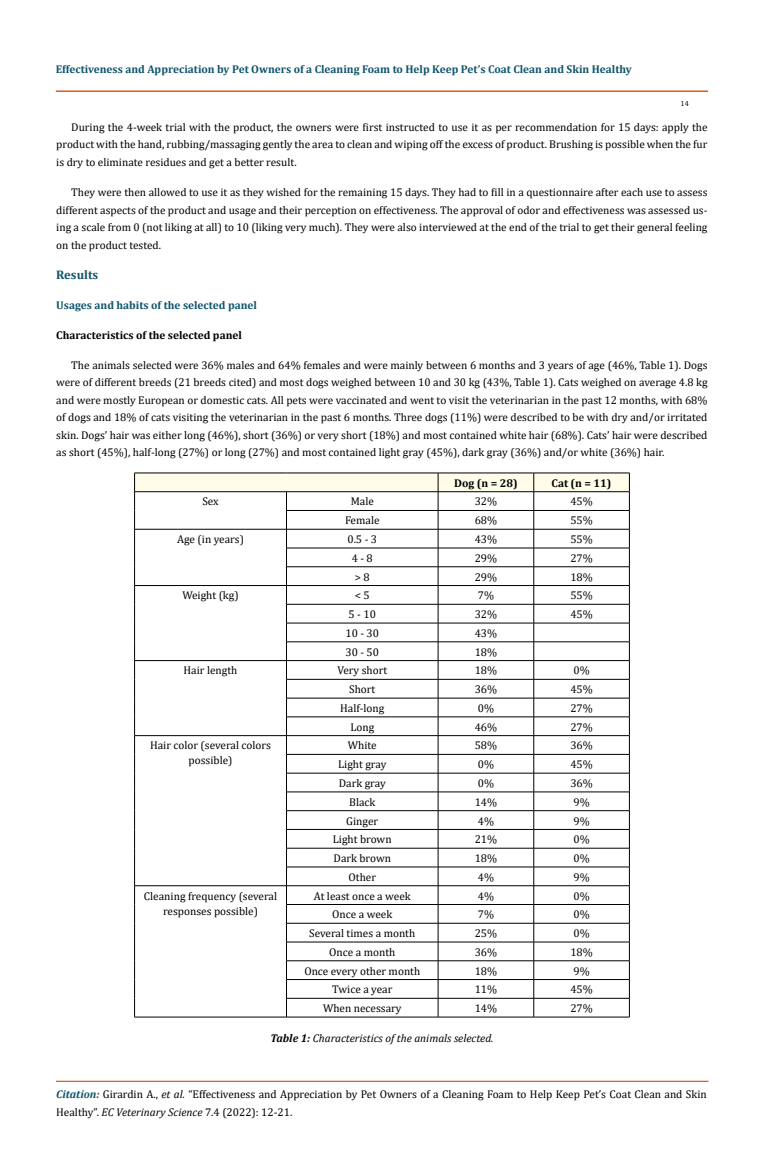
<style>
.page{position:relative;width:764px;height:1172px;background:#fff}
.page>*{position:absolute;margin:0;border:0;box-sizing:border-box;transform-origin:0 0}
.t1{font:700 12.5px "Cambria";color:#0e546a}
.t2{font:11.25px/17.5px "Cambria";color:#000;text-align:justify}
.t3{font:700 11.25px "Cambria";color:#0e546a}
.t4{font:700 11.25px "Cambria";color:#000}
.t5{font:italic 11.25px "Cambria";color:#000}
.t6{font:7.5px "Cambria";color:#000}
.s1{font-weight:700}
.s2{font-weight:700;font-style:italic;color:#0e546a}
.s3{font-style:italic}
</style>
<div class="page">
<div style="left:56px;top:91px;width:651px;height:1px;border:1px solid #e05d1a"></div>
<hr style="left:57px;top:1081px;width:651px;height:1px;background:#e05d1a">
<hr style="left:134px;top:472px;width:152px;height:1px;background:#000">
<hr style="left:286px;top:472px;width:152px;height:1px;background:#000">
<hr style="left:438px;top:472px;width:96px;height:1px;background:#000">
<hr style="left:534px;top:472px;width:95px;height:1px;background:#000">
<svg style="left:134px;top:473px;width:496px;height:543px"></svg>
<hr style="left:134px;top:1016px;width:152px;height:1px;background:#000">
<hr style="left:286px;top:1016px;width:152px;height:1px;background:#000">
<hr style="left:438px;top:1016px;width:96px;height:1px;background:#000">
<hr style="left:534px;top:1016px;width:95px;height:1px;background:#000">
<p class="t3" style="left:56px;top:61px;width:578px">Effectiveness and Appreciation by Pet Owners of a Cleaning Foam to Help Keep Pet’s Coat Clean and Skin Healthy</p>
<p class="t6" style="left:680px;top:98px;width:10px">14</p>
<p class="t2" style="left:56px;top:118px;width:653px;text-indent:15px">During the 4-week trial with the product, the owners were first instructed to use it as per recommendation for 15 days: apply the product with the hand, rubbing/massaging gently the area to clean and wiping off the excess of product. Brushing is possible when the fur is dry to eliminate residues and get a better result.</p>
<p class="t2" style="left:56px;top:183px;width:653px;text-indent:15px">They were then allowed to use it as they wished for the remaining 15 days. They had to fill in a questionnaire after each use to assess different aspects of the product and usage and their perception on effectiveness. The approval of odor and effectiveness was assessed us&shy;ing a scale from 0 (not liking at all) to 10 (liking very much). They were also interviewed at the end of the trial to get their general feeling on the product tested.</p>
<p class="t1" style="left:56px;top:265px;width:44px">Results</p>
<p class="t3" style="left:56px;top:297px;width:202px">Usages and habits of the selected panel</p>
<p class="t4" style="left:56px;top:327px;width:187px">Characteristics of the selected panel</p>
<p class="t2" style="left:56px;top:356px;width:653px;text-indent:15px">The animals selected were 36% males and 64% females and were mainly between 6 months and 3 years of age (46%, Table 1). Dogs were of different breeds (21 breeds cited) and most dogs weighed between 10 and 30 kg (43%, Table 1). Cats weighed on average 4.8 kg and were mostly European or domestic cats. All pets were vaccinated and went to visit the veterinarian in the past 12 months, with 68% of dogs and 18% of cats visiting the veterinarian in the past 6 months. Three dogs (11%) were described to be with dry and/or irritated skin. Dogs’ hair was either long (46%), short (36%) or very short (18%) and most contained white hair (68%). Cats’ hair were described as short (45%), half-long (27%) or long (27%) and most contained light gray (45%), dark gray (36%) and/or white (36%) hair.</p>
<p class="t4" style="left:454px;top:475px;width:65px">Dog (n = 28)</p>
<p class="t4" style="left:551px;top:475px;width:61px">Cat (n = 11)</p>
<p class="t2" style="left:202px;top:493px;width:18px">Sex</p>
<p class="t2" style="left:351px;top:493px;width:25px">Male</p>
<p class="t2" style="left:475px;top:493px;width:24px">32%</p>
<p class="t2" style="left:570px;top:493px;width:24px">45%</p>
<p class="t2" style="left:345px;top:511px;width:36px">Female</p>
<p class="t2" style="left:475px;top:511px;width:24px">68%</p>
<p class="t2" style="left:570px;top:511px;width:24px">55%</p>
<p class="t2" style="left:177px;top:530px;width:68px">Age (in years)</p>
<p class="t2" style="left:347px;top:530px;width:31px">0.5 - 3</p>
<p class="t2" style="left:475px;top:530px;width:24px">43%</p>
<p class="t2" style="left:570px;top:530px;width:24px">55%</p>
<p class="t2" style="left:352px;top:549px;width:23px">4 - 8</p>
<p class="t2" style="left:475px;top:549px;width:24px">29%</p>
<p class="t2" style="left:570px;top:549px;width:24px">27%</p>
<p class="t2" style="left:355px;top:568px;width:16px">&gt; 8</p>
<p class="t2" style="left:475px;top:568px;width:24px">29%</p>
<p class="t2" style="left:570px;top:568px;width:24px">18%</p>
<p class="t2" style="left:182px;top:586px;width:58px">Weight (kg)</p>
<p class="t2" style="left:355px;top:586px;width:16px">&lt; 5</p>
<p class="t2" style="left:478px;top:586px;width:18px">7%</p>
<p class="t2" style="left:570px;top:586px;width:24px">55%</p>
<p class="t2" style="left:349px;top:605px;width:29px">5 - 10</p>
<p class="t2" style="left:475px;top:605px;width:24px">32%</p>
<p class="t2" style="left:570px;top:605px;width:24px">45%</p>
<p class="t2" style="left:345px;top:624px;width:35px">10 - 30</p>
<p class="t2" style="left:475px;top:624px;width:24px">43%</p>
<p class="t2" style="left:345px;top:643px;width:35px">30 - 50</p>
<p class="t2" style="left:475px;top:643px;width:24px">18%</p>
<p class="t2" style="left:184px;top:661px;width:55px">Hair length</p>
<p class="t2" style="left:337px;top:661px;width:51px">Very short</p>
<p class="t2" style="left:475px;top:661px;width:24px">18%</p>
<p class="t2" style="left:573px;top:661px;width:18px">0%</p>
<p class="t2" style="left:349px;top:680px;width:28px">Short</p>
<p class="t2" style="left:475px;top:680px;width:24px">36%</p>
<p class="t2" style="left:570px;top:680px;width:24px">45%</p>
<p class="t2" style="left:340px;top:699px;width:46px">Half-long</p>
<p class="t2" style="left:478px;top:699px;width:18px">0%</p>
<p class="t2" style="left:570px;top:699px;width:24px">27%</p>
<p class="t2" style="left:350px;top:718px;width:25px">Long</p>
<p class="t2" style="left:475px;top:718px;width:24px">46%</p>
<p class="t2" style="left:570px;top:718px;width:24px">27%</p>
<p class="t2" style="left:150px;top:738px;width:122px;line-height:15px;text-align:center">Hair color (several colors possible)</p>
<p class="t2" style="left:348px;top:736px;width:30px">White</p>
<p class="t2" style="left:475px;top:736px;width:24px">58%</p>
<p class="t2" style="left:570px;top:736px;width:24px">36%</p>
<p class="t2" style="left:338px;top:755px;width:50px">Light gray</p>
<p class="t2" style="left:478px;top:755px;width:18px">0%</p>
<p class="t2" style="left:570px;top:755px;width:24px">45%</p>
<p class="t2" style="left:339px;top:774px;width:48px">Dark gray</p>
<p class="t2" style="left:478px;top:774px;width:18px">0%</p>
<p class="t2" style="left:570px;top:774px;width:24px">36%</p>
<p class="t2" style="left:349px;top:793px;width:28px">Black</p>
<p class="t2" style="left:475px;top:793px;width:24px">14%</p>
<p class="t2" style="left:573px;top:793px;width:18px">9%</p>
<p class="t2" style="left:346px;top:811px;width:33px">Ginger</p>
<p class="t2" style="left:478px;top:811px;width:18px">4%</p>
<p class="t2" style="left:573px;top:811px;width:18px">9%</p>
<p class="t2" style="left:333px;top:830px;width:60px">Light brown</p>
<p class="t2" style="left:475px;top:830px;width:24px">21%</p>
<p class="t2" style="left:573px;top:830px;width:18px">0%</p>
<p class="t2" style="left:333px;top:849px;width:59px">Dark brown</p>
<p class="t2" style="left:475px;top:849px;width:24px">18%</p>
<p class="t2" style="left:573px;top:849px;width:18px">0%</p>
<p class="t2" style="left:348px;top:868px;width:29px">Other</p>
<p class="t2" style="left:478px;top:868px;width:18px">4%</p>
<p class="t2" style="left:573px;top:868px;width:18px">9%</p>
<p class="t2" style="left:144px;top:888px;width:135px;line-height:15px;text-align:center">Cleaning frequency (several responses possible)</p>
<p class="t2" style="left:314px;top:886px;width:98px">At least once a week</p>
<p class="t2" style="left:478px;top:886px;width:18px">4%</p>
<p class="t2" style="left:573px;top:886px;width:18px">0%</p>
<p class="t2" style="left:332px;top:905px;width:61px">Once a week</p>
<p class="t2" style="left:478px;top:905px;width:18px">7%</p>
<p class="t2" style="left:573px;top:905px;width:18px">0%</p>
<p class="t2" style="left:309px;top:924px;width:108px">Several times a month</p>
<p class="t2" style="left:475px;top:924px;width:24px">25%</p>
<p class="t2" style="left:573px;top:924px;width:18px">0%</p>
<p class="t2" style="left:329px;top:943px;width:68px">Once a month</p>
<p class="t2" style="left:475px;top:943px;width:24px">36%</p>
<p class="t2" style="left:570px;top:943px;width:24px">18%</p>
<p class="t2" style="left:304px;top:961px;width:117px">Once every other month</p>
<p class="t2" style="left:475px;top:961px;width:24px">18%</p>
<p class="t2" style="left:573px;top:961px;width:18px">9%</p>
<p class="t2" style="left:332px;top:980px;width:62px">Twice a year</p>
<p class="t2" style="left:475px;top:980px;width:24px">11%</p>
<p class="t2" style="left:570px;top:980px;width:24px">45%</p>
<p class="t2" style="left:323px;top:999px;width:80px">When necessary</p>
<p class="t2" style="left:475px;top:999px;width:24px">14%</p>
<p class="t2" style="left:570px;top:999px;width:24px">27%</p>
<p class="t5" style="left:270px;top:1030px;width:224px"><span class="s1">Table 1:</span> Characteristics of the animals selected.</p>
<p class="t2" style="left:56px;top:1085px;width:652px"><span class="s2">Citation:</span> Girardin A., <span class="s3">et al.</span> “Effectiveness and Appreciation by Pet Owners of a Cleaning Foam to Help Keep Pet’s Coat Clean and Skin<br>Healthy”. <span class="s3">EC Veterinary Science</span> 7.4 (2022): 12-21.</p>
</div>
